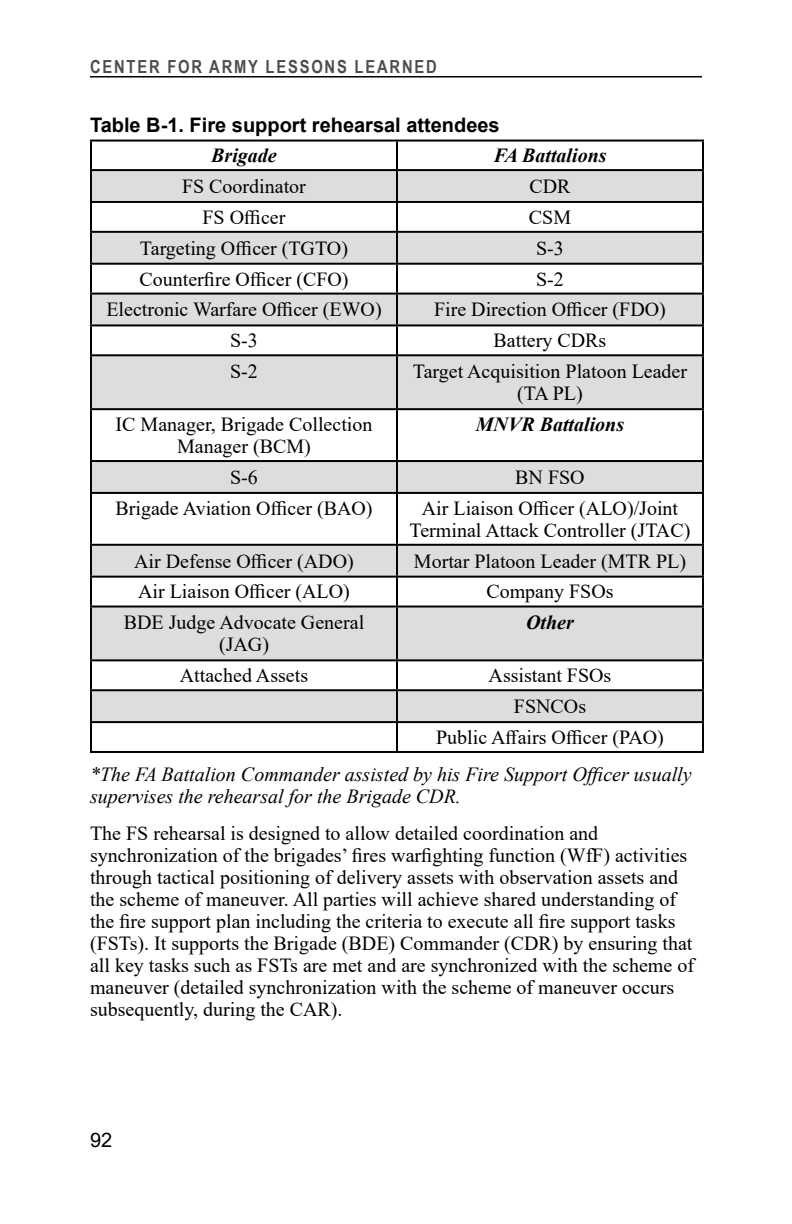
<style>
.page{position:relative;width:792px;height:1224px;background:#fff}
.page>*{position:absolute;margin:0;border:0;box-sizing:border-box;transform-origin:0 0}
.t1{font:20px/22px "Times New Roman";color:#000;text-align:center}
.t2{font:italic 20px/22px "Times New Roman";color:#000}
.t3{font:700 20px "Arial";color:#000}
.t4{font:italic 700 20px "Times New Roman";color:#000}
.t5{font:20px "Arial";color:#000}
.t6{font:700 18px "Arial Narrow";letter-spacing:.1em;color:#4d4d4f}
</style>
<div class="page">
<hr style="left:90px;top:76px;width:612px;height:2px;background:#000">
<svg style="left:92px;top:171px;width:610px;height:550px;fill:#dcddde"></svg>
<hr style="left:90px;top:140px;width:307px;height:2px;background:#000">
<hr style="left:90px;top:142px;width:2px;height:27px;background:#000">
<hr style="left:397px;top:140px;width:307px;height:2px;background:#000">
<hr style="left:396px;top:142px;width:2px;height:27px;background:#000">
<hr style="left:702px;top:142px;width:2px;height:27px;background:#000">
<hr style="left:90px;top:169px;width:307px;height:2px;background:#000">
<hr style="left:90px;top:171px;width:2px;height:30px;background:#000">
<hr style="left:397px;top:169px;width:307px;height:2px;background:#000">
<hr style="left:396px;top:171px;width:2px;height:30px;background:#000">
<hr style="left:702px;top:171px;width:2px;height:30px;background:#000">
<hr style="left:90px;top:201px;width:307px;height:2px;background:#000">
<hr style="left:90px;top:203px;width:2px;height:28px;background:#000">
<hr style="left:397px;top:201px;width:307px;height:2px;background:#000">
<hr style="left:396px;top:203px;width:2px;height:28px;background:#000">
<hr style="left:702px;top:203px;width:2px;height:28px;background:#000">
<hr style="left:90px;top:231px;width:307px;height:2px;background:#000">
<hr style="left:90px;top:233px;width:2px;height:30px;background:#000">
<hr style="left:397px;top:231px;width:307px;height:2px;background:#000">
<hr style="left:396px;top:233px;width:2px;height:30px;background:#000">
<hr style="left:702px;top:233px;width:2px;height:30px;background:#000">
<hr style="left:90px;top:263px;width:307px;height:2px;background:#000">
<hr style="left:90px;top:265px;width:2px;height:28px;background:#000">
<hr style="left:397px;top:263px;width:307px;height:2px;background:#000">
<hr style="left:396px;top:265px;width:2px;height:28px;background:#000">
<hr style="left:702px;top:265px;width:2px;height:28px;background:#000">
<hr style="left:90px;top:293px;width:307px;height:2px;background:#000">
<hr style="left:90px;top:295px;width:2px;height:29px;background:#000">
<hr style="left:397px;top:293px;width:307px;height:2px;background:#000">
<hr style="left:396px;top:295px;width:2px;height:29px;background:#000">
<hr style="left:702px;top:295px;width:2px;height:29px;background:#000">
<hr style="left:90px;top:324px;width:307px;height:2px;background:#000">
<hr style="left:90px;top:326px;width:2px;height:28px;background:#000">
<hr style="left:397px;top:324px;width:307px;height:2px;background:#000">
<hr style="left:396px;top:326px;width:2px;height:28px;background:#000">
<hr style="left:702px;top:326px;width:2px;height:28px;background:#000">
<hr style="left:90px;top:354px;width:307px;height:2px;background:#000">
<hr style="left:90px;top:356px;width:2px;height:52px;background:#000">
<hr style="left:397px;top:354px;width:307px;height:2px;background:#000">
<hr style="left:396px;top:356px;width:2px;height:52px;background:#000">
<hr style="left:702px;top:356px;width:2px;height:52px;background:#000">
<hr style="left:90px;top:408px;width:307px;height:2px;background:#000">
<hr style="left:90px;top:410px;width:2px;height:50px;background:#000">
<hr style="left:397px;top:408px;width:307px;height:2px;background:#000">
<hr style="left:396px;top:410px;width:2px;height:50px;background:#000">
<hr style="left:702px;top:410px;width:2px;height:50px;background:#000">
<hr style="left:90px;top:460px;width:307px;height:2px;background:#000">
<hr style="left:90px;top:462px;width:2px;height:30px;background:#000">
<hr style="left:397px;top:460px;width:307px;height:2px;background:#000">
<hr style="left:396px;top:462px;width:2px;height:30px;background:#000">
<hr style="left:702px;top:462px;width:2px;height:30px;background:#000">
<hr style="left:90px;top:492px;width:307px;height:2px;background:#000">
<hr style="left:90px;top:494px;width:2px;height:50px;background:#000">
<hr style="left:397px;top:492px;width:307px;height:2px;background:#000">
<hr style="left:396px;top:494px;width:2px;height:50px;background:#000">
<hr style="left:702px;top:494px;width:2px;height:50px;background:#000">
<hr style="left:90px;top:544px;width:307px;height:2px;background:#000">
<hr style="left:90px;top:546px;width:2px;height:30px;background:#000">
<hr style="left:397px;top:544px;width:307px;height:2px;background:#000">
<hr style="left:396px;top:546px;width:2px;height:30px;background:#000">
<hr style="left:702px;top:546px;width:2px;height:30px;background:#000">
<hr style="left:90px;top:576px;width:307px;height:2px;background:#000">
<hr style="left:90px;top:578px;width:2px;height:28px;background:#000">
<hr style="left:397px;top:576px;width:307px;height:2px;background:#000">
<hr style="left:396px;top:578px;width:2px;height:28px;background:#000">
<hr style="left:702px;top:578px;width:2px;height:28px;background:#000">
<hr style="left:90px;top:606px;width:307px;height:2px;background:#000">
<hr style="left:90px;top:608px;width:2px;height:51px;background:#000">
<hr style="left:397px;top:606px;width:307px;height:2px;background:#000">
<hr style="left:396px;top:608px;width:2px;height:51px;background:#000">
<hr style="left:702px;top:608px;width:2px;height:51px;background:#000">
<hr style="left:90px;top:659px;width:307px;height:2px;background:#000">
<hr style="left:90px;top:661px;width:2px;height:28px;background:#000">
<hr style="left:397px;top:659px;width:307px;height:2px;background:#000">
<hr style="left:396px;top:661px;width:2px;height:28px;background:#000">
<hr style="left:702px;top:661px;width:2px;height:28px;background:#000">
<hr style="left:90px;top:689px;width:307px;height:2px;background:#000">
<hr style="left:90px;top:691px;width:2px;height:30px;background:#000">
<hr style="left:397px;top:689px;width:307px;height:2px;background:#000">
<hr style="left:396px;top:691px;width:2px;height:30px;background:#000">
<hr style="left:702px;top:691px;width:2px;height:30px;background:#000">
<hr style="left:90px;top:721px;width:307px;height:2px;background:#000">
<hr style="left:90px;top:723px;width:2px;height:28px;background:#000">
<hr style="left:397px;top:721px;width:307px;height:2px;background:#000">
<hr style="left:396px;top:723px;width:2px;height:28px;background:#000">
<hr style="left:702px;top:723px;width:2px;height:28px;background:#000">
<hr style="left:90px;top:751px;width:307px;height:2px;background:#000">
<hr style="left:397px;top:751px;width:307px;height:2px;background:#000">
<p class="t6" style="left:90px;top:53px;width:348px">CENTER FOR ARMY LESSONS LEARNED</p>
<p class="t3" style="left:90px;top:110px;width:411px">Table B-1. Fire support rehearsal attendees</p>
<p class="t4" style="left:211px;top:141px;width:67px">Brigade</p>
<p class="t4" style="left:493px;top:141px;width:115px">FA Battalions</p>
<p class="t1" style="left:182px;top:175px;width:125px">FS Coordinator</p>
<p class="t1" style="left:529px;top:175px;width:43px">CDR</p>
<p class="t1" style="left:202px;top:205px;width:85px">FS Officer</p>
<p class="t1" style="left:529px;top:205px;width:44px">CSM</p>
<p class="t1" style="left:140px;top:236px;width:210px">Targeting Officer (TGTO)</p>
<p class="t1" style="left:536px;top:236px;width:29px">S-3</p>
<p class="t1" style="left:139px;top:267px;width:211px">Counterfire Officer (CFO)</p>
<p class="t1" style="left:536px;top:267px;width:29px">S-2</p>
<p class="t1" style="left:106px;top:298px;width:277px">Electronic Warfare Officer (EWO)</p>
<p class="t1" style="left:434px;top:298px;width:233px">Fire Direction Officer (FDO)</p>
<p class="t1" style="left:230px;top:329px;width:29px">S-3</p>
<p class="t1" style="left:494px;top:329px;width:114px">Battery CDRs</p>
<p class="t1" style="left:230px;top:360px;width:29px">S-2</p>
<p class="t1" style="left:413px;top:360px;width:276px">Target Acquisition Platoon Leader (TA PL)</p>
<p class="t1" style="left:116px;top:413px;width:258px">IC Manager, Brigade Collection<br>Manager (BCM)</p>
<p class="t4" style="left:476px;top:410px;width:150px">MNVR Battalions</p>
<p class="t1" style="left:230px;top:466px;width:29px">S-6</p>
<p class="t1" style="left:515px;top:466px;width:71px">BN FSO</p>
<p class="t1" style="left:116px;top:496px;width:259px">Brigade Aviation Officer (BAO)</p>
<p class="t1" style="left:410px;top:496px;width:282px">Air Liaison Officer (ALO)/Joint<br>Terminal Attack Controller (JTAC)</p>
<p class="t1" style="left:134px;top:549px;width:221px">Air Defense Officer (ADO)</p>
<p class="t1" style="left:414px;top:549px;width:274px">Mortar Platoon Leader (MTR PL)</p>
<p class="t1" style="left:138px;top:580px;width:213px">Air Liaison Officer (ALO)</p>
<p class="t1" style="left:486px;top:580px;width:129px">Company FSOs</p>
<p class="t1" style="left:124px;top:611px;width:242px">BDE Judge Advocate General (JAG)</p>
<p class="t4" style="left:526px;top:608px;width:49px">Other</p>
<p class="t1" style="left:180px;top:664px;width:130px">Attached Assets</p>
<p class="t1" style="left:436px;top:659px;width:229px;line-height:30.8px">Assistant FSOs<br>FSNCOs<br>Public Affairs Officer (PAO)</p>
<p class="t2" style="left:90px;top:763px;width:603px">*The FA Battalion Commander assisted by his Fire Support Officer usually supervises the rehearsal for the Brigade CDR.</p>
<p class="t1" style="left:90px;top:821px;width:606px;text-align:left">The FS rehearsal is designed to allow detailed coordination and synchronization of the brigades’ fires warfighting function (WfF) activities through tactical positioning of delivery assets with observation assets and the scheme of maneuver. All parties will achieve shared understanding of the fire support plan including the criteria to execute all fire support tasks (FSTs). It supports the Brigade (BDE) Commander (CDR) by ensuring that all key tasks such as FSTs are met and are synchronized with the scheme of maneuver (detailed synchronization with the scheme of maneuver occurs subsequently, during the CAR).</p>
<p class="t5" style="left:90px;top:1126px;width:24px">92</p>
</div>
